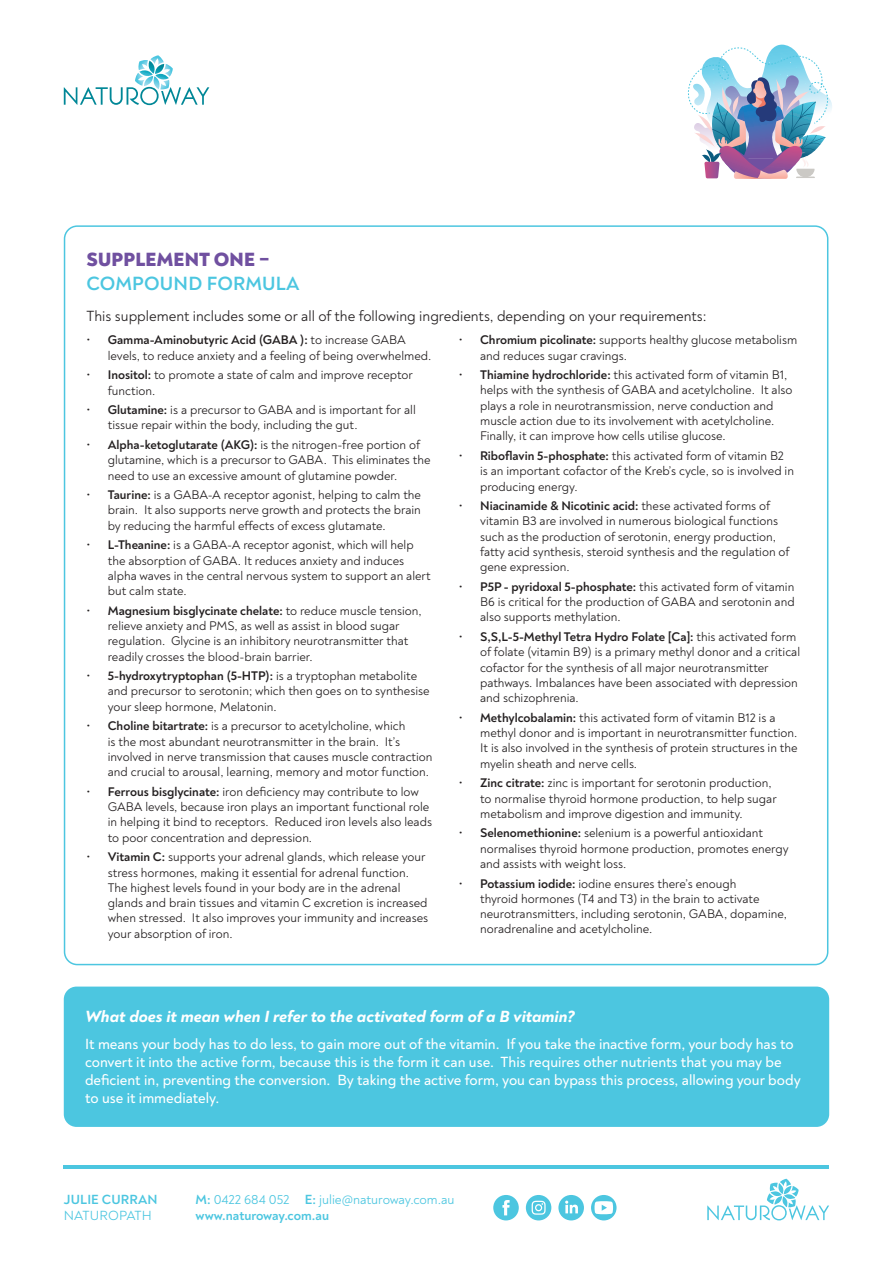
<style>
.page{position:relative;width:893px;height:1263px;background:#fff}
.page>*{position:absolute;margin:0;border:0;box-sizing:border-box;transform-origin:0 0}
.t1{font:700 19.5px "Noah";letter-spacing:.01em;color:#4cc6e0}
.t2{font:800 19.5px "Noah";letter-spacing:.01em;color:#7050a0}
.t3{font:italic 800 16.5px "Noah";color:#fff}
.t4{font:500 15px/18px "Noah";color:#fff}
.t5{font:15px "Noah";color:#231f20}
.t6{font:13.5px "Noah";color:#4cc6e0}
.t7{font:700 13.5px "Noah";color:#4cc6e0}
.t8{font:12.75px/15.3px "Noah";color:#231f20}
.s1{font-weight:700}
</style>
<div class="page">
<svg style="left:64px;top:55px;width:145px;height:50px"></svg>
<svg style="left:687px;top:45px;width:145px;height:134px"></svg>
<hr style="left:64px;top:1165px;width:765px;height:3px;background:#4cc6e0">
<svg style="left:707px;top:1179px;width:122px;height:41px"></svg>
<svg style="left:493px;top:1195px;width:26px;height:25px"></svg>
<svg style="left:526px;top:1195px;width:25px;height:25px"></svg>
<svg style="left:558px;top:1195px;width:26px;height:25px"></svg>
<svg style="left:591px;top:1195px;width:26px;height:25px"></svg>
<div style="left:64px;top:986px;width:765px;height:141px;background:#4cc6e0;border-radius:13px"></div>
<h1 class="t2" style="left:87px;top:247px;width:185px">SUPPLEMENT ONE –</h1>
<h1 class="t1" style="left:87px;top:271px;width:214px">COMPOUND FORMULA</h1>
<p class="t5" style="left:87px;top:306px;width:621px">This supplement includes some or all of the following ingredients, depending on your requirements:</p>
<p class="t8" style="left:108px;top:333px;width:325px;text-indent:-21px">• <span class="s1">Gamma-Aminobutyric Acid (GABA ):</span> to increase GABA levels, to reduce anxiety and a feeling of being overwhelmed.</p>
<p class="t8" style="left:108px;top:367px;width:307px;text-indent:-21px">• <span class="s1">Inositol:</span> to promote a state of calm and improve receptor function.</p>
<p class="t8" style="left:108px;top:402px;width:309px;text-indent:-21px">• <span class="s1">Glutamine:</span> is a precursor to GABA and is important for all tissue repair within the body, including the gut.</p>
<p class="t8" style="left:108px;top:437px;width:324px;text-indent:-21px">• <span class="s1">Alpha-ketoglutarate (AKG):</span> is the nitrogen-free portion of glutamine, which is a precursor to GABA. This eliminates the need to use an excessive amount of glutamine powder.</p>
<p class="t8" style="left:108px;top:487px;width:315px;text-align:justify;text-indent:-21px">• <span class="s1">Taurine:</span> is a GABA-A receptor agonist, helping to calm the brain. It also supports nerve growth and protects the brain by reducing the harmful effects of excess glutamate.</p>
<p class="t8" style="left:108px;top:537px;width:324px;text-indent:-21px">• <span class="s1">L-Theanine:</span> is a GABA-A receptor agonist, which will help the absorption of GABA. It reduces anxiety and induces alpha waves in the central nervous system to support an alert but calm state.</p>
<p class="t8" style="left:108px;top:603px;width:316px;text-indent:-21px">• <span class="s1">Magnesium bisglycinate chelate:</span> to reduce muscle tension, relieve anxiety and PMS, as well as assist in blood sugar regulation. Glycine is an inhibitory neurotransmitter that readily crosses the blood-brain barrier.</p>
<p class="t8" style="left:108px;top:668px;width:323px;text-indent:-21px">• <span class="s1">5-hydroxytryptophan (5-HTP):</span> is a tryptophan metabolite and precursor to serotonin; which then goes on to synthesise your sleep hormone, Melatonin.</p>
<p class="t8" style="left:108px;top:718px;width:326px;text-indent:-21px">• <span class="s1">Choline bitartrate:</span> is a precursor to acetylcholine, which<br>is the most abundant neurotransmitter in the brain. It’s involved in nerve transmission that causes muscle contraction and crucial to arousal, learning, memory and motor function.</p>
<p class="t8" style="left:108px;top:784px;width:326px;text-indent:-21px">• <span class="s1">Ferrous bisglycinate:</span> iron deficiency may contribute to low GABA levels, because iron plays an important functional role in helping it bind to receptors. Reduced iron levels also leads to poor concentration and depression.</p>
<p class="t8" style="left:108px;top:849px;width:322px;text-indent:-21px">• <span class="s1">Vitamin C:</span> supports your adrenal glands, which release your stress hormones, making it essential for adrenal function.<br>The highest levels found in your body are in the adrenal glands and brain tissues and vitamin C excretion is increased when stressed. It also improves your immunity and increases your absorption of iron.</p>
<p class="t8" style="left:480px;top:332px;width:319px;text-indent:-21px">• <span class="s1">Chromium picolinate:</span> supports healthy glucose metabolism and reduces sugar cravings.</p>
<p class="t8" style="left:480px;top:367px;width:314px;text-indent:-21px">• <span class="s1">Thiamine hydrochloride:</span> this activated form of vitamin B1, helps with the synthesis of GABA and acetylcholine. It also plays a role in neurotransmission, nerve conduction and muscle action due to its involvement with acetylcholine.<br>Finally, it can improve how cells utilise glucose.</p>
<p class="t8" style="left:480px;top:448px;width:315px;text-indent:-21px">• <span class="s1">Riboflavin 5-phosphate:</span> this activated form of vitamin B2 is an important cofactor of the Kreb’s cycle, so is involved in producing energy.</p>
<p class="t8" style="left:480px;top:498px;width:311px;text-indent:-21px">• <span class="s1">Niacinamide &amp; Nicotinic acid:</span> these activated forms of vitamin B3 are involved in numerous biological functions such as the production of serotonin, energy production, fatty acid synthesis, steroid synthesis and the regulation of gene expression.</p>
<p class="t8" style="left:480px;top:579px;width:316px;text-align:justify;text-indent:-21px">• <span class="s1">P5P - pyridoxal 5-phosphate:</span> this activated form of vitamin B6 is critical for the production of GABA and serotonin and also supports methylation.</p>
<p class="t8" style="left:480px;top:629px;width:321px;text-indent:-21px">• <span class="s1">S,S,L-5-Methyl Tetra Hydro Folate [Ca]:</span> this activated form of folate (vitamin B9) is a primary methyl donor and a critical cofactor for the synthesis of all major neurotransmitter pathways. Imbalances have been associated with depression and schizophrenia.</p>
<p class="t8" style="left:480px;top:710px;width:319px;text-indent:-21px">• <span class="s1">Methylcobalamin:</span> this activated form of vitamin B12 is a methyl donor and is important in neurotransmitter function.<br>It is also involved in the synthesis of protein structures in the myelin sheath and nerve cells.</p>
<p class="t8" style="left:480px;top:775px;width:298px;text-indent:-21px">• <span class="s1">Zinc citrate:</span> zinc is important for serotonin production, to normalise thyroid hormone production, to help sugar metabolism and improve digestion and immunity.</p>
<p class="t8" style="left:480px;top:825px;width:310px;text-indent:-21px">• <span class="s1">Selenomethionine:</span> selenium is a powerful antioxidant normalises thyroid hormone production, promotes energy and assists with weight loss.</p>
<p class="t8" style="left:480px;top:876px;width:309px;text-indent:-21px">• <span class="s1">Potassium iodide:</span> iodine ensures there’s enough<br>thyroid hormones (T4 and T3) in the brain to activate neurotransmitters, including serotonin, GABA, dopamine, noradrenaline and acetylcholine.</p>
<p class="t3" style="left:85px;top:1006px;width:491px">What does it mean when I refer to the activated form of a B vitamin?</p>
<p class="t4" style="left:85px;top:1035px;width:717px">It means your body has to do less, to gain more out of the vitamin. If you take the inactive form, your body has to convert it into the active form, because this is the form it can use. This requires other nutrients that you may be deficient in, preventing the conversion. By taking the active form, you can bypass this process, allowing your body to use it immediately.</p>
<p class="t7" style="left:64px;top:1191px;width:95px">JULIE CURRAN</p>
<p class="t6" style="left:196px;top:1191px;width:260px"><span class="s1">M:</span> 0422 684 052 <span class="s1">E:</span> julie@naturoway.com.au</p>
<p class="t6" style="left:64px;top:1207px;width:90px">NATUROPATH</p>
<p class="t7" style="left:196px;top:1207px;width:135px">www.naturoway.com.au</p>
</div>
